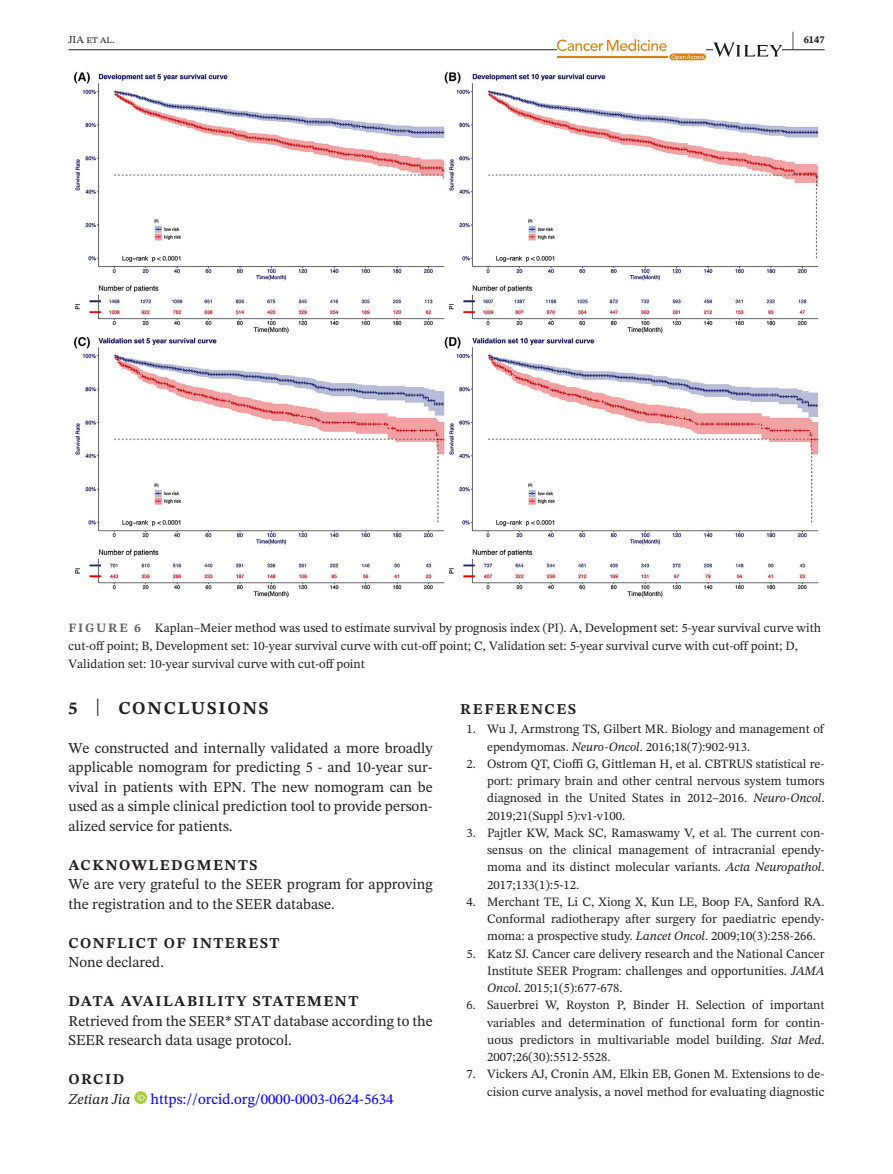
<style>
.page{position:relative;width:893px;height:1174px;background:#fff}
.page>*{position:absolute;margin:0;border:0;box-sizing:border-box;transform-origin:0 0}
.t1{font:700 21px "STIX Two Text";color:#231f20;scale:.42 1}
.t2{font:700 18px "STIX Two Text";letter-spacing:.1em;color:#231f20}
.t3{font:15px/19.5px "STIX Two Text";color:#231f20}
.t4{font:700 15px "STIX Two Text";letter-spacing:.1em;color:#231f20}
.t5{font:15px "STIX Two Text";color:#00f}
.t6{font:italic 15px "STIX Two Text";color:#231f20}
.t7{font:12.75px/17.2px "STIX Two Text";color:#231f20;text-align:justify}
.t8{font:10.5px "STIX Two Text";color:#231f20}
.t9{font:700 10.5px "STIX Two Text";color:#231f20}
.s1{font-weight:700;color:#636366}
.s2{font-weight:400;font-size:23.7px}
.s3{font-style:italic}
</style>
<div class="page">
<hr style="left:68px;top:49px;width:756px;height:1px;background:#231f20">
<svg style="left:557px;top:39px;width:149px;height:21px"></svg>
<svg style="left:713px;top:43px;width:69px;height:14px"></svg>
<svg style="left:134px;top:1091px;width:13px;height:13px"></svg>
<svg style="left:138px;top:1093px;width:7px;height:7px"></svg>
<img style="left:73px;top:70px;width:746px;height:528px">
<h1 class="t1" style="left:792px;top:24px;width:8px">|</h1>
<p class="t8" style="left:68px;top:32px;width:48px">JIA et al.</p>
<p class="t9" style="left:804px;top:32px;width:22px">6147</p>
<p class="t7" style="left:68px;top:618px;width:754px;line-height:18px;text-align:left"><span class="s1">FIGURE 6</span> Kaplan–Meier method was used to estimate survival by prognosis index (PI). A, Development set: 5-year survival curve with cut-off point; B, Development set: 10-year survival curve with cut-off point; C, Validation set: 5-year survival curve with cut-off point; D,<br>Validation set: 10-year survival curve with cut-off point</p>
<h2 class="t2" style="left:68px;top:695px;width:201px">5 <span class="s2">|</span> CONCLUSIONS</h2>
<p class="t3" style="left:68px;top:738px;width:366px;text-align:justify">We constructed and internally validated a more broadly applicable nomogram for predicting 5 - and 10-year sur&shy;vival in patients with EPN. The new nomogram can be used as a simple clinical prediction tool to provide person&shy;alized service for patients.</p>
<p class="t4" style="left:68px;top:854px;width:190px">ACKNOWLEDGMENTS</p>
<p class="t3" style="left:68px;top:874px;width:366px">We are very grateful to the SEER program for approving the registration and to the SEER database.</p>
<p class="t4" style="left:68px;top:932px;width:212px">CONFLICT OF INTEREST</p>
<p class="t3" style="left:68px;top:952px;width:97px">None declared.</p>
<p class="t4" style="left:68px;top:990px;width:291px">DATA AVAILABILITY STATEMENT</p>
<p class="t3" style="left:68px;top:1011px;width:366px">Retrieved from the SEER* STAT database according to the<br>SEER research data usage protocol.</p>
<p class="t4" style="left:68px;top:1068px;width:57px">ORCID</p>
<p class="t6" style="left:68px;top:1088px;width:63px">Zetian Jia</p>
<p class="t5" style="left:151px;top:1088px;width:245px">https://orcid.org/0000-0003-0624-5634</p>
<p class="t4" style="left:460px;top:698px;width:117px">REFERENCES</p>
<p class="t7" style="left:487px;top:720px;width:338px;text-indent:-21px">1. Wu J, Armstrong TS, Gilbert MR. Biology and management of ependymomas. <span class="s3">Neuro-Oncol</span>. 2016;18(7):902-913.</p>
<p class="t7" style="left:487px;top:755px;width:339px;text-indent:-21px">2. Ostrom QT, Cioffi G, Gittleman H, et al. CBTRUS statistical re&shy;port: primary brain and other central nervous system tumors diagnosed in the United States in 2012–2016. <span class="s3">Neuro-Oncol</span>.<br>2019;21(Suppl 5):v1-v100.</p>
<p class="t7" style="left:487px;top:824px;width:339px;text-indent:-21px">3. Pajtler KW, Mack SC, Ramaswamy V, et al. The current con&shy;sensus on the clinical management of intracranial ependy&shy;moma and its distinct molecular variants. <span class="s3">Acta Neuropathol</span>.<br>2017;133(1):5-12.</p>
<p class="t7" style="left:487px;top:893px;width:339px;text-indent:-21px">4. Merchant TE, Li C, Xiong X, Kun LE, Boop FA, Sanford RA.<br>Conformal radiotherapy after surgery for paediatric ependy&shy;moma: a prospective study. <span class="s3">Lancet Oncol</span>. 2009;10(3):258-266.</p>
<p class="t7" style="left:487px;top:944px;width:339px;text-indent:-21px">5. Katz SJ. Cancer care delivery research and the National Cancer Institute SEER Program: challenges and opportunities. <span class="s3">JAMA Oncol</span>. 2015;1(5):677-678.</p>
<p class="t7" style="left:487px;top:996px;width:339px;text-indent:-21px">6. Sauerbrei W, Royston P, Binder H. Selection of important variables and determination of functional form for contin&shy;uous predictors in multivariable model building. <span class="s3">Stat Med</span>.<br>2007;26(30):5512-5528.</p>
<p class="t7" style="left:467px;top:1065px;width:359px;text-align:right">7. Vickers AJ, Cronin AM, Elkin EB, Gonen M. Extensions to de&shy;cision curve analysis, a novel method for evaluating diagnostic</p>
</div>
